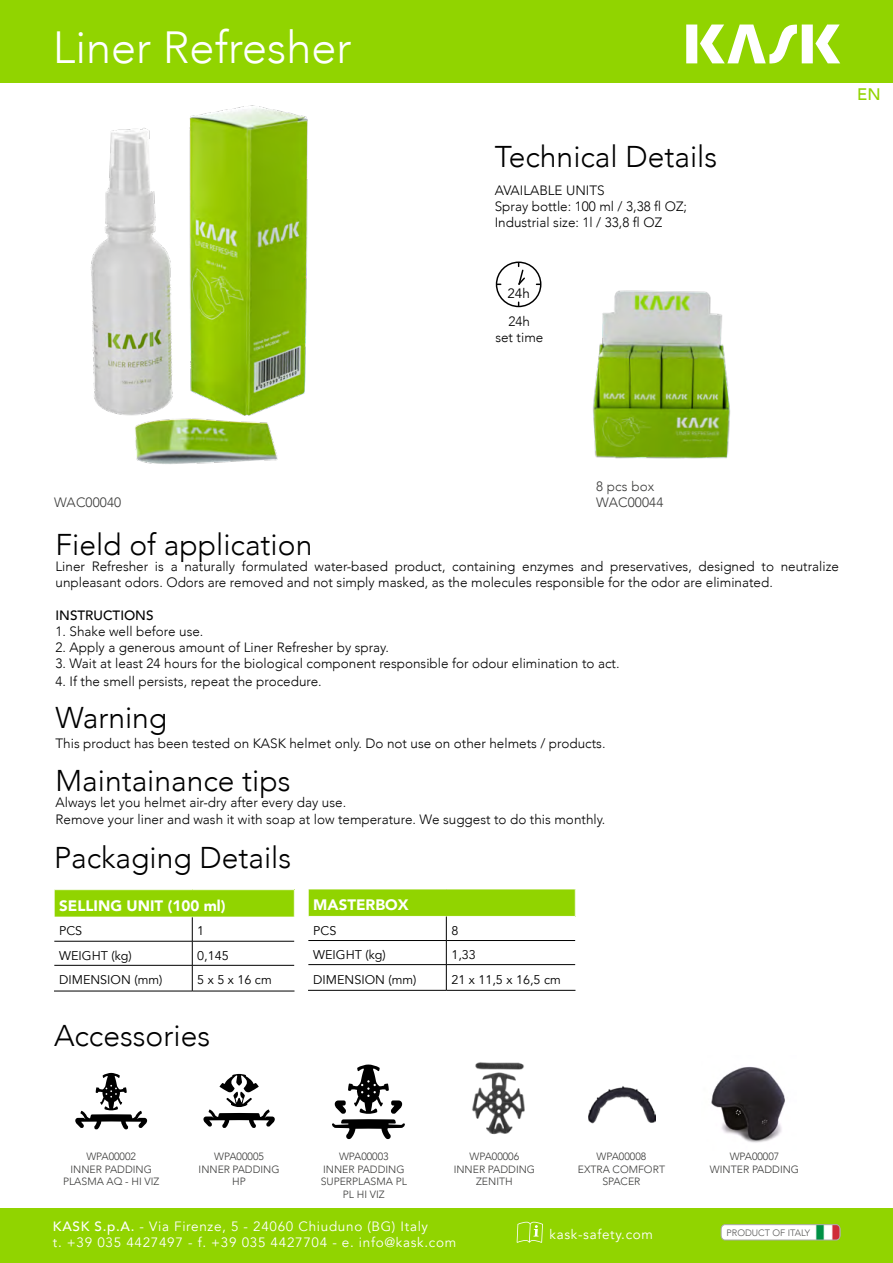
<style>
.page{position:relative;width:893px;height:1263px;background:#fff}
.page>*{position:absolute;margin:0;border:0;box-sizing:border-box;transform-origin:0 0}
.t1{font:300 45px "Avenir";color:#fff}
.t2{font:300 30px "Avenir";color:#000}
.t3{font:500 16.65px "Avenir";color:#91d400}
.t4{font:900 15.15px "Avenir";color:#fff}
.t5{font:300 13.5px/16.2px "Avenir";color:#000}
.t6{font:13.5px "Avenir";letter-spacing:.05em;color:#fff}
.t7{font:300 13.5px "Avenir";letter-spacing:.01em;color:#3c3c3b}
.t8{font:500 13.5px "Avenir";color:#000}
.t9{font:13.5px "Avenir";color:#000}
.t10{font:12.6px "Avenir";color:#000}
.t11{font:300 10.5px/12.6px "Avenir";color:#3c3c3b;text-align:center}
.t12{font:300 9.3px "Avenir";color:#575756}
.s1{font-weight:500}
</style>
<div class="page">
<div style="left:0;top:0;width:893px;height:83px;background:#91d400"></div>
<div style="left:0;top:1209px;width:893px;height:54px;background:#91d400"></div>
<svg style="left:517px;top:1222px;width:26px;height:21px"></svg>
<svg style="left:721px;top:1224px;width:119px;height:16px;background:#e3e4de"></svg>
<div style="left:496px;top:261px;width:45px;height:46px;border:1px solid #000;border-radius:50%"></div>
<svg style="left:517px;top:263px;width:9px;height:22px"></svg>
<img style="left:711px;top:1066px;width:74px;height:77px">
<img style="left:472px;top:1062px;width:53px;height:73px">
<img style="left:588px;top:1086px;width:67px;height:38px">
<svg style="left:75px;top:1073px;width:72px;height:57px"></svg>
<svg style="left:203px;top:1074px;width:72px;height:54px"></svg>
<svg style="left:332px;top:1064px;width:73px;height:75px"></svg>
<div style="left:54px;top:890px;width:240px;height:27px;background:#91d400"></div>
<svg style="left:54px;top:890px;width:1px;height:101px"></svg>
<svg style="left:294px;top:890px;width:1px;height:101px"></svg>
<hr style="left:54px;top:941px;width:138px;height:1px;background:#000">
<hr style="left:192px;top:941px;width:102px;height:1px;background:#000">
<hr style="left:54px;top:965px;width:138px;height:1px;background:#000">
<hr style="left:192px;top:965px;width:102px;height:1px;background:#000">
<svg style="left:192px;top:917px;width:1px;height:74px"></svg>
<hr style="left:54px;top:991px;width:138px;height:1px;background:#000">
<hr style="left:192px;top:991px;width:102px;height:1px;background:#000">
<div style="left:308px;top:889px;width:267px;height:27px;background:#91d400"></div>
<hr style="left:308px;top:889px;width:138px;height:1px;background:#fff">
<hr style="left:446px;top:889px;width:129px;height:1px;background:#fff">
<svg style="left:308px;top:889px;width:1px;height:101px"></svg>
<svg style="left:575px;top:889px;width:1px;height:101px"></svg>
<hr style="left:308px;top:940px;width:138px;height:1px;background:#000">
<hr style="left:446px;top:940px;width:129px;height:1px;background:#000">
<hr style="left:308px;top:964px;width:138px;height:1px;background:#000">
<hr style="left:446px;top:964px;width:129px;height:1px;background:#000">
<svg style="left:446px;top:916px;width:1px;height:74px"></svg>
<hr style="left:308px;top:990px;width:138px;height:1px;background:#000">
<hr style="left:446px;top:990px;width:129px;height:1px;background:#000">
<svg style="left:686px;top:25px;width:154px;height:39px"></svg>
<img style="left:90px;top:105px;width:218px;height:359px">
<img style="left:593px;top:290px;width:137px;height:169px">
<p class="t1" style="left:53px;top:21px;width:300px">Liner Refresher</p>
<p class="t2" style="left:495px;top:139px;width:224px">Technical Details</p>
<p class="t5" style="left:495px;top:182px;width:111px">AVAILABLE UNITS</p>
<p class="t5" style="left:495px;top:199px;width:194px">Spray bottle: 100 ml / 3,38 fl OZ;</p>
<p class="t5" style="left:495px;top:215px;width:169px">Industrial size: 1l / 33,8 fl OZ</p>
<p class="t9" style="left:507px;top:285px;width:24px">24h</p>
<p class="t5" style="left:509px;top:313px;width:23px">24h</p>
<p class="t5" style="left:495px;top:330px;width:50px">set time</p>
<p class="t3" style="left:857px;top:79px;width:25px">EN</p>
<p class="t7" style="left:54px;top:494px;width:69px">WAC00040</p>
<p class="t7" style="left:596px;top:478px;width:60px">8 pcs box</p>
<p class="t7" style="left:596px;top:494px;width:69px">WAC00044</p>
<p class="t2" style="left:56px;top:527px;width:258px">Field of application</p>
<p class="t5" style="left:56px;top:558px;width:785px">Liner Refresher is a naturally formulated water-based product, containing enzymes and preservatives, designed to neutralize unpleasant odors. Odors are removed and not simply masked, as the molecules responsible for the odor are eliminated.</p>
<p class="t8" style="left:56px;top:603px;width:99px">INSTRUCTIONS</p>
<p class="t5" style="left:56px;top:623px;width:149px">1. Shake well before use.</p>
<p class="t5" style="left:56px;top:639px;width:335px">2. Apply a generous amount of Liner Refresher by spray.</p>
<p class="t5" style="left:56px;top:655px;width:565px">3. Wait at least 24 hours for the biological component responsible for odour elimination to act.</p>
<p class="t5" style="left:56px;top:673px;width:268px">4. If the smell persists, repeat the procedure.</p>
<p class="t2" style="left:56px;top:700px;width:113px">Warning</p>
<p class="t5" style="left:56px;top:735px;width:551px">This product has been tested on KASK helmet only. Do not use on other helmets / products.</p>
<p class="t2" style="left:56px;top:763px;width:237px">Maintainance tips</p>
<p class="t5" style="left:56px;top:795px;width:292px">Always let you helmet air-dry after every day use.</p>
<p class="t5" style="left:56px;top:811px;width:551px">Remove your liner and wash it with soap at low temperature. We suggest to do this monthly.</p>
<p class="t2" style="left:54px;top:840px;width:239px">Packaging Details</p>
<p class="t4" style="left:59px;top:893px;width:168px">SELLING UNIT (100 ml)</p>
<p class="t10" style="left:59px;top:924px;width:25px">PCS</p>
<p class="t10" style="left:197px;top:924px;width:8px">1</p>
<p class="t10" style="left:59px;top:948px;width:74px">WEIGHT (kg)</p>
<p class="t10" style="left:197px;top:948px;width:33px">0,145</p>
<p class="t10" style="left:59px;top:973px;width:105px">DIMENSION (mm)</p>
<p class="t10" style="left:197px;top:973px;width:76px">5 x 5 x 16 cm</p>
<p class="t2" style="left:54px;top:1018px;width:158px">Accessories</p>
<p class="t4" style="left:313px;top:892px;width:97px">MASTERBOX</p>
<p class="t10" style="left:313px;top:923px;width:25px">PCS</p>
<p class="t10" style="left:451px;top:923px;width:8px">8</p>
<p class="t10" style="left:313px;top:947px;width:74px">WEIGHT (kg)</p>
<p class="t10" style="left:451px;top:947px;width:26px">1,33</p>
<p class="t10" style="left:313px;top:972px;width:105px">DIMENSION (mm)</p>
<p class="t10" style="left:451px;top:972px;width:111px">21 x 11,5 x 16,5 cm</p>
<p class="t11" style="left:86px;top:1150px;width:51px">WPA00002</p>
<p class="t11" style="left:71px;top:1162px;width:83px">INNER PADDING</p>
<p class="t11" style="left:63px;top:1175px;width:98px">PLASMA AQ - HI VIZ</p>
<p class="t11" style="left:214px;top:1150px;width:51px">WPA00005</p>
<p class="t11" style="left:199px;top:1162px;width:82px">INNER PADDING</p>
<p class="t11" style="left:232px;top:1175px;width:15px">HP</p>
<p class="t11" style="left:339px;top:1150px;width:51px">WPA00003</p>
<p class="t11" style="left:323px;top:1162px;width:83px">INNER PADDING</p>
<p class="t11" style="left:321px;top:1175px;width:88px">SUPERPLASMA PL</p>
<p class="t11" style="left:343px;top:1188px;width:43px">PL HI VIZ</p>
<p class="t11" style="left:470px;top:1150px;width:51px">WPA00006</p>
<p class="t11" style="left:454px;top:1162px;width:83px">INNER PADDING</p>
<p class="t11" style="left:476px;top:1175px;width:38px">ZENITH</p>
<p class="t11" style="left:597px;top:1150px;width:51px">WPA00008</p>
<p class="t11" style="left:578px;top:1162px;width:89px">EXTRA COMFORT<br>SPACER</p>
<p class="t6" style="left:53px;top:1218px;width:377px"><span class="s1">KASK S.p.A.</span> - Via Firenze, 5 - 24060 Chiuduno (BG) Italy</p>
<p class="t6" style="left:53px;top:1234px;width:405px">t. +39 035 4427497 - f. +39 035 4427704 - e. info@kask.com</p>
<p class="t6" style="left:550px;top:1226px;width:105px">kask-safety.com</p>
<p class="t11" style="left:730px;top:1150px;width:51px">WPA00007</p>
<p class="t11" style="left:710px;top:1163px;width:91px">WINTER PADDING</p>
<p class="t12" style="left:727px;top:1227px;width:85px">PRODUCT OF ITALY</p>
</div>
